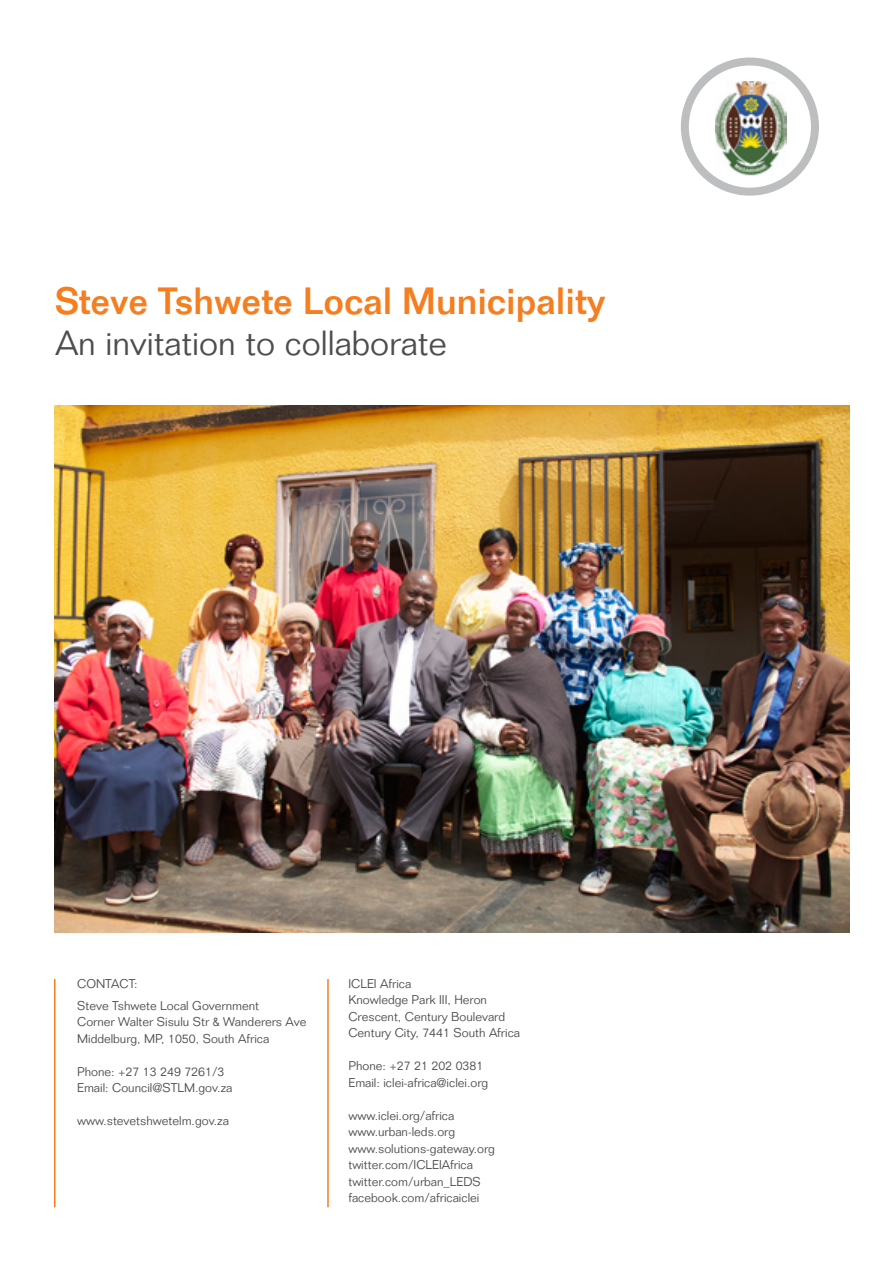
<style>
.page{position:relative;width:893px;height:1263px;background:#fff}
.page>*{position:absolute;margin:0;border:0;box-sizing:border-box;transform-origin:0 0}
.t1{font:500 37.2px "Folio Std";color:#f57e20}
.t2{font:300 34.2px "Folio Std";color:#4d4d4f}
.t3{font:300 12.45px/16.5px "Folio Std";color:#4d4d4f}
</style>
<div class="page">
<img style="left:54px;top:405px;width:796px;height:528px">
<svg style="left:685px;top:62px;width:130px;height:130px"></svg>
<img style="left:716px;top:81px;width:71px;height:95px">
<div style="left:681px;top:58px;width:138px;height:138px;border:8px solid #bcbec0;border-radius:50%"></div>
<hr style="left:327px;top:979px;width:2px;height:228px;background:#f57e20">
<hr style="left:54px;top:979px;width:2px;height:228px;background:#f57e20">
<h1 class="t1" style="left:56px;top:278px;width:551px">Steve Tshwete Local Municipality</h1>
<h2 class="t2" style="left:56px;top:322px;width:393px">An invitation to collaborate</h2>
<p class="t3" style="left:77px;top:972px;width:183px;line-height:22px">CONTACT:<br>Steve Tshwete Local Government</p>
<p class="t3" style="left:77px;top:1014px;width:231px">Corner Walter Sisulu Str &amp; Wanderers Ave<br>Middelburg, MP, 1050, South Africa</p>
<p class="t3" style="left:77px;top:1063px;width:157px">Phone: +27 13 249 7261/3<br>Email: Council@STLM.gov.za</p>
<p class="t3" style="left:77px;top:1113px;width:153px">www.stevetshwetelm.gov.za</p>
<p class="t3" style="left:348px;top:975px;width:173px">ICLEI Africa<br>Knowledge Park III, Heron<br>Crescent, Century Boulevard<br>Century City, 7441 South Africa</p>
<p class="t3" style="left:348px;top:1058px;width:141px">Phone: +27 21 202 0381<br>Email: iclei-africa@iclei.org</p>
<p class="t3" style="left:348px;top:1107px;width:148px">www.iclei.org/africa www.urban-leds.org www.solutions-gateway.org twitter.com/ICLEIAfrica twitter.com/urban_LEDS facebook.com/africaiclei</p>
</div>
